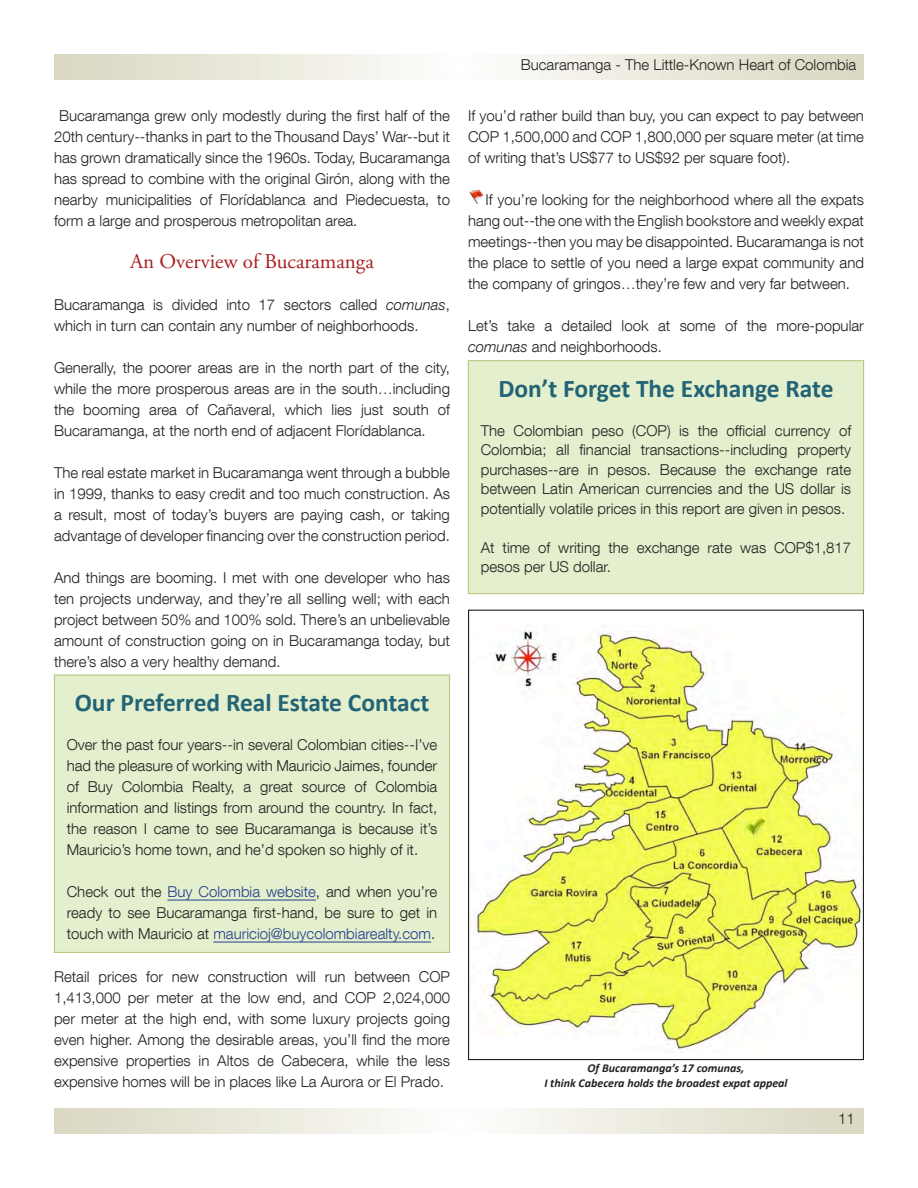
<style>
.page{position:relative;width:918px;height:1188px;background:#fff}
.page>*{position:absolute;margin:0;border:0;box-sizing:border-box;transform-origin:0 0}
.sidebar_title{font:700 25.5px "Calibri";color:#236376}
.article_headers{font:21px "Adobe Garamond Pro";color:#a91f20}
.text{font:300 15px/21px "Helvetica Neue LT Com";color:#231f20;text-align:justify}
.sidebar{font:300 15px/21px "Helvetica Neue LT Com";color:#231f20;text-align:justify}
.photo_caption{font:italic 700 12px "Calibri";color:#231f20}
.s1{font-style:italic}
.s2{color:#253f8e}
</style>
<div class="page">
<svg style="left:54px;top:1108px;width:810px;height:26px"></svg>
<svg style="left:54px;top:54px;width:810px;height:26px"></svg>
<div style="left:54px;top:675px;width:396px;height:277px;background:#e3efcd"></div>
<hr style="left:168px;top:900px;width:148px;height:1px;background:#253f8e">
<hr style="left:213px;top:942px;width:218px;height:1px;background:#253f8e">
<div style="left:54px;top:675px;width:396px;height:278px;border:1px solid #b0c677"></div>
<div style="left:468px;top:361px;width:396px;height:233px;background:#e3efcd"></div>
<div style="left:468px;top:360px;width:396px;height:234px;border:1px solid #b0c677"></div>
<img style="left:470px;top:190px;width:13px;height:14px">
<img style="left:471px;top:626px;width:391px;height:426px">
<p class="text" style="left:54px;top:104px;width:398px;text-indent:5px">Bucaramanga grew only modestly during the first half of the 20th century--thanks in part to the Thousand Days’ War--but it has grown dramatically since the 1960s. Today, Bucaramanga has spread to combine with the original Girón, along with the nearby municipalities of Florídablanca and Piedecuesta, to form a large and prosperous metropolitan area.</p>
<p class="article_headers" style="left:130px;top:248px;width:245px">An Overview of Bucaramanga</p>
<p class="text" style="left:54px;top:293px;width:397px">Bucaramanga is divided into 17 sectors called <span class="s1">comunas</span>, which in turn can contain any number of neighborhoods.</p>
<p class="text" style="left:54px;top:356px;width:398px">Generally, the poorer areas are in the north part of the city, while the more prosperous areas are in the south…including the booming area of Cañaveral, which lies just south of Bucaramanga, at the north end of adjacent Florídablanca.</p>
<p class="text" style="left:54px;top:461px;width:398px">The real estate market in Bucaramanga went through a bubble in 1999, thanks to easy credit and too much construction. As a result, most of today’s buyers are paying cash, or taking advantage of developer financing over the construction period.</p>
<p class="text" style="left:54px;top:566px;width:398px">And things are booming. I met with one developer who has ten projects underway, and they’re all selling well; with each project between 50% and 100% sold. There’s an unbelievable amount of construction going on in Bucaramanga today, but there’s also a very healthy demand.</p>
<p class="sidebar_title" style="left:75px;top:686px;width:356px">Our Preferred Real Estate Contact</p>
<p class="sidebar" style="left:67px;top:734px;width:372px">Over the past four years--in several Colombian cities--I’ve had the pleasure of working with Mauricio Jaimes, founder of Buy Colombia Realty, a great source of Colombia information and listings from around the country. In fact, the reason I came to see Bucaramanga is because it’s Mauricio’s home town, and he’d spoken so highly of it.</p>
<p class="sidebar" style="left:67px;top:881px;width:372px">Check out the <span class="s2">Buy Colombia website</span>, and when you’re ready to see Bucaramanga first-hand, be sure to get in touch with Mauricio at <span class="s2">mauricioj@buycolombiarealty.com</span>.</p>
<p class="text" style="left:54px;top:965px;width:398px">Retail prices for new construction will run between COP 1,413,000 per meter at the low end, and COP 2,024,000 per meter at the high end, with some luxury projects going even higher. Among the desirable areas, you’ll find the more expensive properties in Altos de Cabecera, while the less expensive homes will be in places like La Aurora or El Prado.</p>
<p class="text" style="left:521px;top:54px;width:337px">Bucaramanga - The Little-Known Heart of Colombia</p>
<p class="text" style="left:468px;top:104px;width:398px">If you’d rather build than buy, you can expect to pay between COP 1,500,000 and COP 1,800,000 per square meter (at time of writing that’s US$77 to US$92 per square foot).</p>
<p class="text" style="left:468px;top:188px;width:398px;text-indent:18px">If you’re looking for the neighborhood where all the expats hang out--the one with the English bookstore and weekly expat meetings--then you may be disappointed. Bucaramanga is not the place to settle of you need a large expat community and the company of gringos…they’re few and very far between.</p>
<p class="text" style="left:468px;top:314px;width:397px">Let’s take a detailed look at some of the more-popular <span class="s1">comunas</span> and neighborhoods.</p>
<p class="sidebar_title" style="left:498px;top:372px;width:337px">Don’t Forget The Exchange Rate</p>
<p class="sidebar" style="left:481px;top:420px;width:372px;line-height:19.5px">The Colombian peso (COP) is the official currency of Colombia; all financial transactions--including property purchases--are in pesos. Because the exchange rate between Latin American currencies and the US dollar is potentially volatile prices in this report are given in pesos.</p>
<p class="sidebar" style="left:481px;top:537px;width:372px;line-height:19.5px">At time of writing the exchange rate was COP$1,817 pesos per US dollar.</p>
<p class="photo_caption" style="left:588px;top:1060px;width:158px">Of Bucaramanga’s 17 comunas,</p>
<p class="photo_caption" style="left:544px;top:1075px;width:245px">I think Cabecera holds the broadest expat appeal</p>
<p class="text" style="left:838px;top:1108px;width:18px">11</p>
</div>
